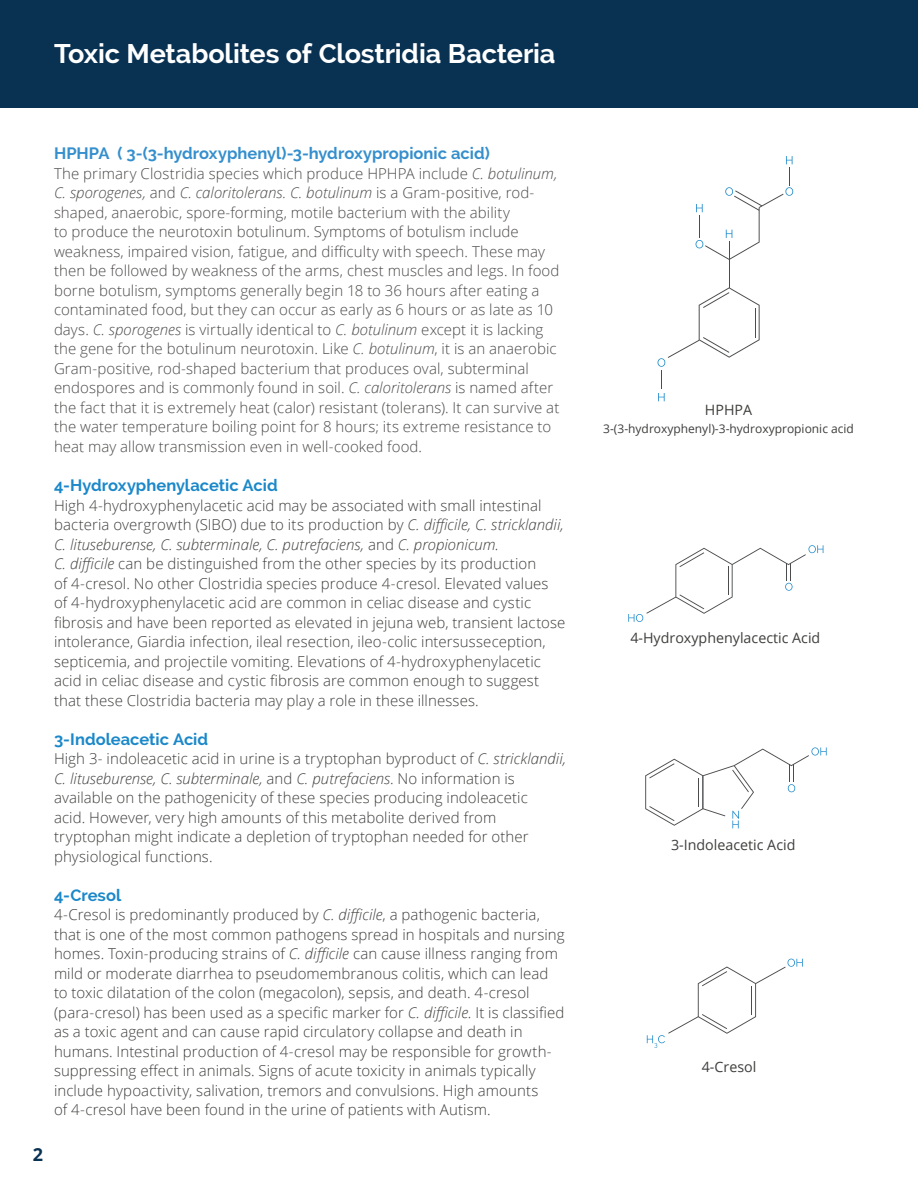
<style>
.page{position:relative;width:918px;height:1188px;background:#fff}
.page>*{position:absolute;margin:0;border:0;box-sizing:border-box;transform-origin:0 0}
.Body_Text{font:700 27px "Raleway";letter-spacing:-.005em;color:#fff}
.t1{font:700 18px "Open Sans";color:#093152}
.t2{font:700 16.5px "Raleway";color:#1b88c9}
.Headers_20p{font:700 16.5px "Raleway";color:#358fcd}
.t3{font:300 15px/19.5px "Open Sans";letter-spacing:.005em;color:#3e3e3c}
.Headers_20p-2{font:300 15px/19.5px "Open Sans";letter-spacing:.005em;color:#4c4a49}
.t4{font:14.25px "Open Sans";color:#3e3e3c}
.t5{font:12px "Open Sans";color:#3e3e3c}
.s1{font-style:italic}
</style>
<div class="page">
<div style="left:0;top:0;width:918px;height:108px;background:#093152"></div>
<svg style="left:658px;top:156px;width:135px;height:245px"></svg>
<svg style="left:647px;top:959px;width:156px;height:89px"></svg>
<svg style="left:628px;top:545px;width:195px;height:77px"></svg>
<svg style="left:645px;top:747px;width:182px;height:81px"></svg>
<p class="Body_Text" style="left:54px;top:38px;width:503px">Toxic Metabolites of Clostridia Bacteria</p>
<p class="Headers_20p" style="left:54px;top:144px;width:437px">HPHPA ( 3-(3-hydroxyphenyl)-3-hydroxypropionic acid)</p>
<p class="Headers_20p-2" style="left:54px;top:163px;width:507px">The primary Clostridia species which produce HPHPA include <span class="s1">C. botulinum, C. sporogenes,</span> and <span class="s1">C. caloritolerans. C. botulinum</span> is a Gram-positive, rod&shy;shaped, anaerobic, spore-forming, motile bacterium with the ability<br>to produce the neurotoxin botulinum. Symptoms of botulism include weakness, impaired vision, fatigue, and difficulty with speech. These may then be followed by weakness of the arms, chest muscles and legs. In food borne botulism, symptoms generally begin 18 to 36 hours after eating a contaminated food, but they can occur as early as 6 hours or as late as 10 days. <span class="s1">C. sporogenes</span> is virtually identical to <span class="s1">C. botulinum</span> except it is lacking the gene for the botulinum neurotoxin. Like <span class="s1">C. botulinum</span>, it is an anaerobic Gram-positive, rod-shaped bacterium that produces oval, subterminal endospores and is commonly found in soil. <span class="s1">C. caloritolerans</span> is named after the fact that it is extremely heat (calor) resistant (tolerans). It can survive at the water temperature boiling point for 8 hours; its extreme resistance to heat may allow transmission even in well-cooked food.</p>
<p class="t2" style="left:54px;top:476px;width:225px">4-Hydroxyphenylacetic Acid</p>
<p class="t3" style="left:54px;top:495px;width:511px">High 4-hydroxyphenylacetic acid may be associated with small intestinal bacteria overgrowth (SIBO) due to its production by <span class="s1">C. difficile, C. stricklandii,<br>C. lituseburense, C. subterminale, C. putrefaciens,</span> and <span class="s1">C. propionicum</span>.</p>
<p class="t3" style="left:54px;top:554px;width:484px"><span class="s1">C. difficile</span> can be distinguished from the other species by its production</p>
<p class="t3" style="left:54px;top:573px;width:513px">of 4-cresol. No other Clostridia species produce 4-cresol. Elevated values of 4-hydroxyphenylacetic acid are common in celiac disease and cystic fibrosis and have been reported as elevated in jejuna web, transient lactose intolerance, Giardia infection, ileal resection, ileo-colic intersusseception, septicemia, and projectile vomiting. Elevations of 4-hydroxyphenylacetic acid in celiac disease and cystic fibrosis are common enough to suggest that these Clostridia bacteria may play a role in these illnesses.</p>
<p class="t2" style="left:54px;top:730px;width:156px">3-Indoleacetic Acid</p>
<p class="t3" style="left:54px;top:749px;width:514px">High 3- indoleacetic acid in urine is a tryptophan byproduct of <span class="s1">C. stricklandii,<br>C. lituseburense, C. subterminale,</span> and <span class="s1">C. putrefaciens</span>. No information is available on the pathogenicity of these species producing indoleacetic</p>
<p class="t3" style="left:54px;top:807px;width:476px">acid. However, very high amounts of this metabolite derived from tryptophan might indicate a depletion of tryptophan needed for other physiological functions.</p>
<p class="t2" style="left:54px;top:886px;width:69px">4-Cresol</p>
<p class="t3" style="left:54px;top:905px;width:512px">4-Cresol is predominantly produced by <span class="s1">C. difficile</span>, a pathogenic bacteria, that is one of the most common pathogens spread in hospitals and nursing homes. Toxin-producing strains of <span class="s1">C. difficile</span> can cause illness ranging from mild or moderate diarrhea to pseudomembranous colitis, which can lead to toxic dilatation of the colon (megacolon), sepsis, and death. 4-cresol (para-cresol) has been used as a specific marker for <span class="s1">C. difficile</span>. It is classified as a toxic agent and can cause rapid circulatory collapse and death in humans. Intestinal production of 4-cresol may be responsible for growth&shy;suppressing effect in animals. Signs of acute toxicity in animals typically include hypoactivity, salivation, tremors and convulsions. High amounts</p>
<p class="t3" style="left:54px;top:1100px;width:438px">of 4-cresol have been found in the urine of patients with Autism.</p>
<p class="t1" style="left:33px;top:1141px;width:12px">2</p>
<p class="t4" style="left:705px;top:400px;width:49px">HPHPA</p>
<p class="t5" style="left:603px;top:420px;width:252px">3-(3-hydroxyphenyl)-3-hydroxypropionic acid</p>
<p class="t4" style="left:630px;top:629px;width:192px">4-Hydroxyphenylacectic Acid</p>
<p class="t4" style="left:671px;top:835px;width:126px">3-Indoleacetic Acid</p>
<p class="t4" style="left:702px;top:1057px;width:56px">4-Cresol</p>
</div>
